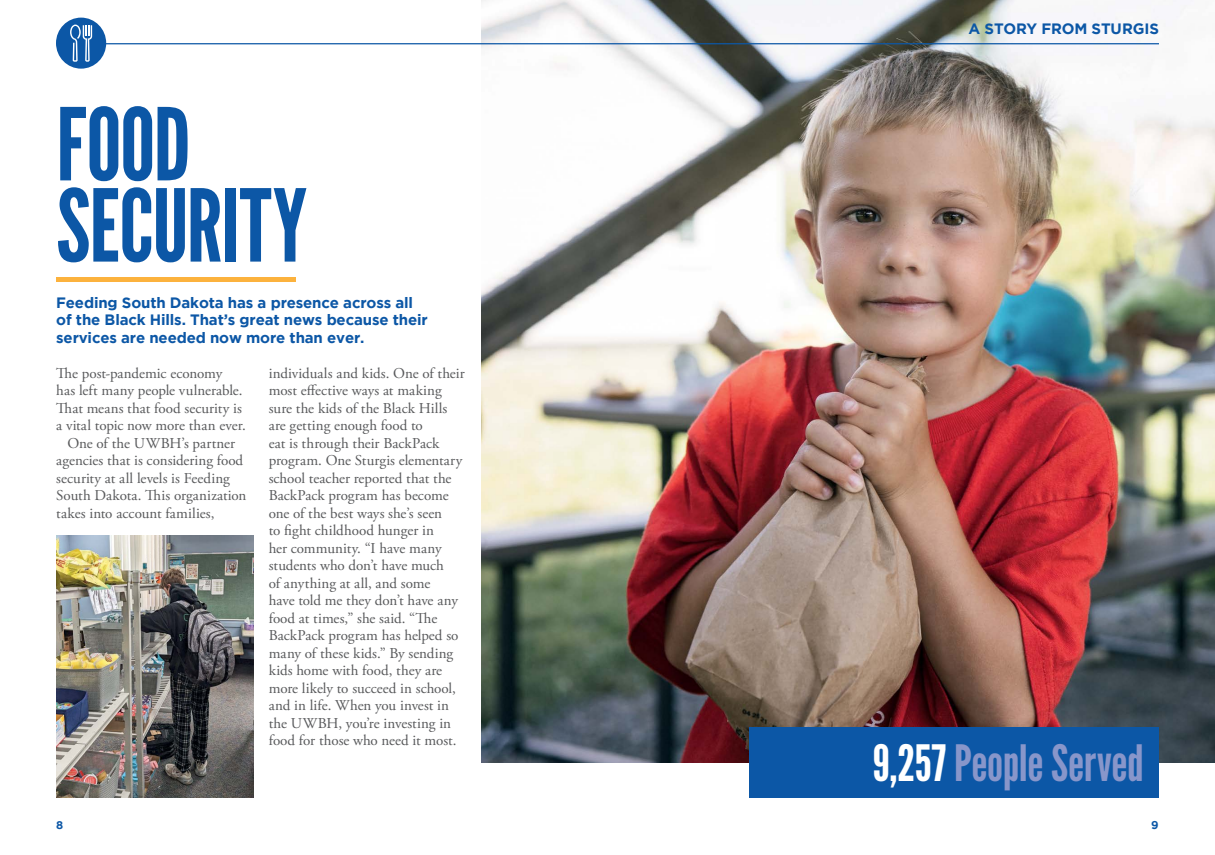
<style>
.page{position:relative;width:1215px;height:855px;background:#fff}
.page>*{position:absolute;margin:0;border:0;box-sizing:border-box;transform-origin:0 0}
.t1{font:100px/81.2px "League Gothic";letter-spacing:-.01em;color:#0c57a6}
.t2{font:50px "League Gothic";letter-spacing:-.01em;color:#8896ca}
.t3{font:15px/17.5px "Adobe Garamond Pro";color:#58595b}
.t4{font:700 15px/17.5px "Gotham";letter-spacing:-.01em;color:#0c57a6}
.t5{font:700 11.25px "Gotham";color:#0c57a6}
.s1{color:#fff}
</style>
<div class="page">
<img style="left:56px;top:535px;width:198px;height:263px">
<img style="left:481px;top:0;width:734px;height:762px">
<hr style="left:56px;top:278px;width:240px;height:4px;background:#fcb23d">
<div style="left:749px;top:727px;width:410px;height:71px;background:#0c57a6"></div>
<hr style="left:56px;top:43px;width:1103px;height:1px;background:#0c57a6">
<div style="left:56px;top:18px;width:50px;height:51px;background:#0c57a6;border-radius:50%"></div>
<svg style="left:70px;top:25px;width:22px;height:37px"></svg>
<h1 class="t1" style="left:56px;top:105px;width:252px">FOOD<br>SECURITY</h1>
<p class="t4" style="left:56px;top:293px;width:373px">Feeding South Dakota has a presence across all of the Black Hills. That’s great news because their services are needed now more than ever.</p>
<p class="t3" style="left:56px;top:365px;width:168px">The post-pandemic economy</p>
<p class="t3" style="left:56px;top:382px;width:188px">has left many people vulnerable.</p>
<p class="t3" style="left:56px;top:400px;width:187px">That means that food security is</p>
<p class="t3" style="left:56px;top:417px;width:191px">a vital topic now more than ever.</p>
<p class="t3" style="left:68px;top:435px;width:169px">One of the UWBH’s partner</p>
<p class="t3" style="left:56px;top:452px;width:189px">agencies that is considering food</p>
<p class="t3" style="left:56px;top:470px;width:175px">security at all levels is Feeding</p>
<p class="t3" style="left:56px;top:487px;width:192px">South Dakota. This organization</p>
<p class="t3" style="left:56px;top:505px;width:160px">takes into account families,</p>
<p class="t3" style="left:269px;top:365px;width:197px">individuals and kids. One of their most effective ways at making sure the kids of the Black Hills are getting enough food to<br>eat is through their BackPack program. One Sturgis elementary school teacher reported that the<br>BackPack program has become one of the best ways she’s seen<br>to fight childhood hunger in<br>her community. “I have many students who don’t have much<br>of anything at all, and some<br>have told me they don’t have any food at times,” she said. “The<br>BackPack program has helped so many of these kids.” By sending kids home with food, they are more likely to succeed in school, and in life. When you invest in the UWBH, you’re investing in food for those who need it most.</p>
<p class="t4" style="left:969px;top:20px;width:192px">A STORY FROM STURGIS</p>
<h2 class="t2" style="left:873px;top:733px;width:272px"><span class="s1">9,257</span> People Served</h2>
<p class="t5" style="left:56px;top:819px;width:9px">8</p>
<p class="t5" style="left:1151px;top:819px;width:9px">9</p>
</div>
